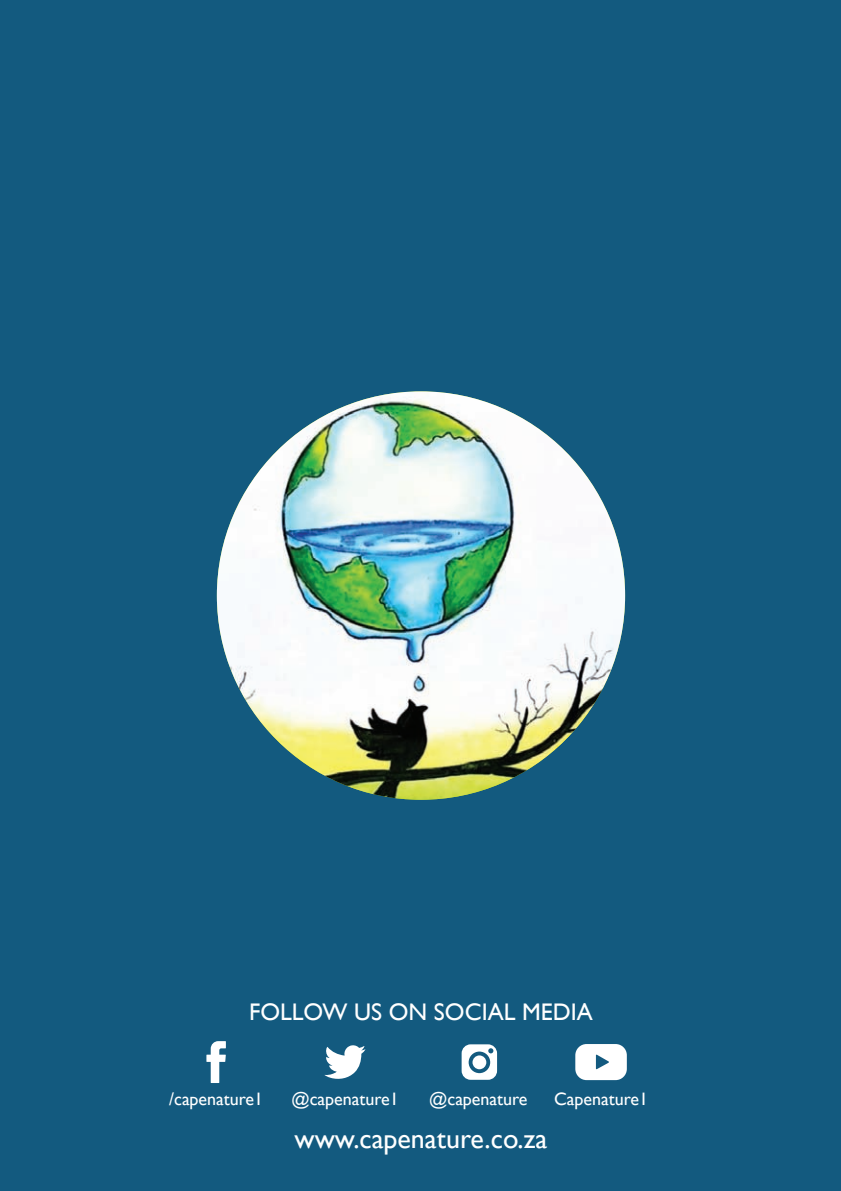
<style>
.page{position:relative;width:841px;height:1191px;background:#135a7f}
.page>*{position:absolute;margin:0;border:0;box-sizing:border-box;transform-origin:0 0}
.t1{font:28px "Gill Sans";color:#fff}
.t2{font:24px "Gill Sans";color:#fff}
.t3{font:18px "Gill Sans";color:#fff}
</style>
<div class="page">
<img style="left:217px;top:391px;width:408px;height:408px;border-radius:204px">
<svg style="left:324px;top:1045px;width:41px;height:34px"></svg>
<svg style="left:206px;top:1041px;width:20px;height:42px"></svg>
<svg style="left:575px;top:1044px;width:52px;height:36px;background:#e1eaef"></svg>
<svg style="left:462px;top:1044px;width:35px;height:35px"></svg>
<p class="t2" style="left:249px;top:998px;width:345px">FOLLOW US ON SOCIAL MEDIA</p>
<p class="t3" style="left:169px;top:1088px;width:96px">/capenature1</p>
<p class="t3" style="left:291px;top:1088px;width:109px">@capenature1</p>
<p class="t3" style="left:429px;top:1088px;width:100px">@capenature</p>
<p class="t3" style="left:554px;top:1088px;width:95px">Capenature1</p>
<p class="t1" style="left:295px;top:1122px;width:254px">www.capenature.co.za</p>
</div>
